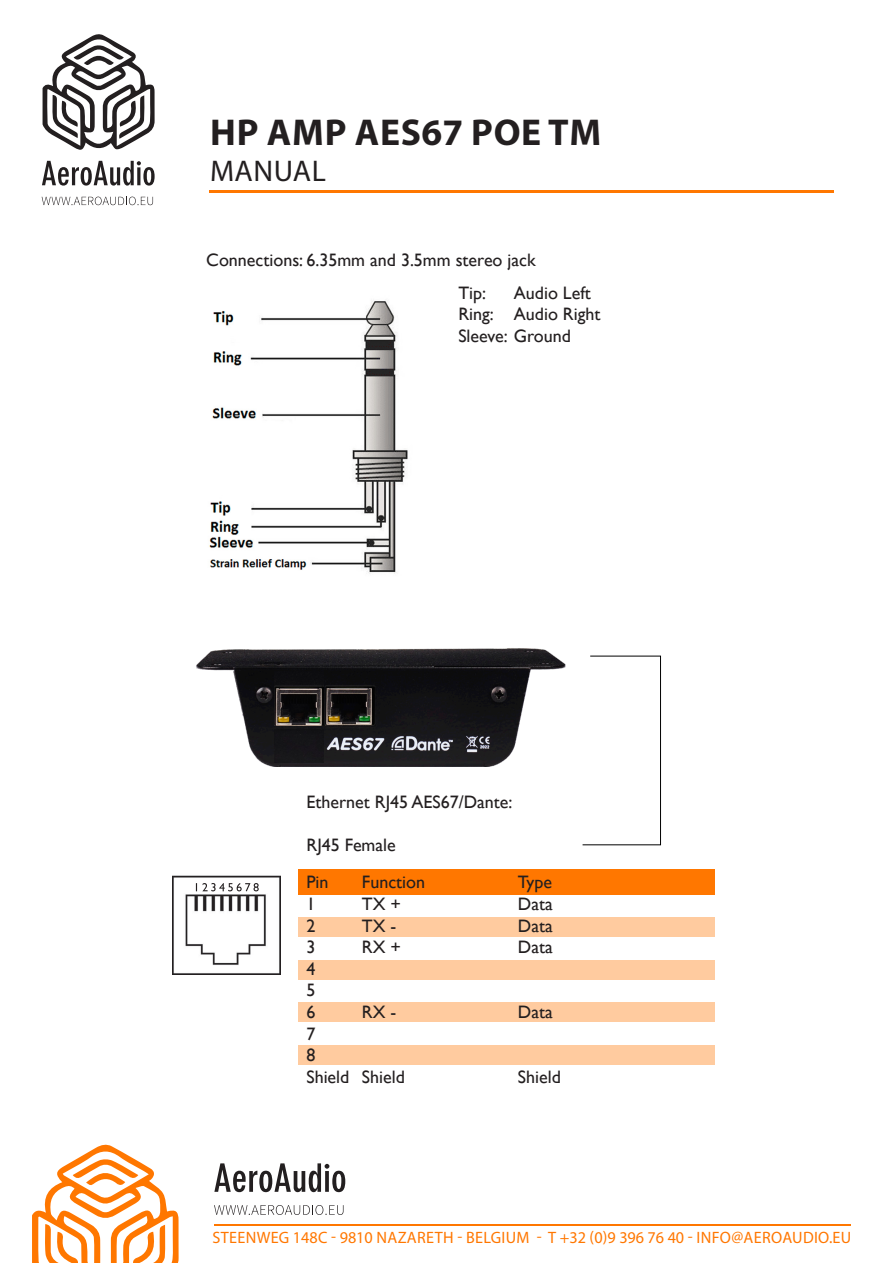
<style>
.page{position:relative;width:893px;height:1263px;background:#fff}
.page>*{position:absolute;margin:0;border:0;box-sizing:border-box;transform-origin:0 0}
.t1{font:700 37.5px "Myriad Pro";letter-spacing:.02em;color:#231f20}
.t2{font:30px "Myriad Pro";letter-spacing:.02em;color:#231f20}
.t3{font:18px "Gill Sans";color:#231f20}
.t4{font:16.5px "Myriad Pro";letter-spacing:.02em;color:#f70}
</style>
<div class="page">
<hr style="left:209px;top:190px;width:624px;height:3px;background:#f70">
<svg style="left:43px;top:34px;width:112px;height:116px"></svg>
<svg style="left:42px;top:161px;width:113px;height:25px"></svg>
<svg style="left:42px;top:197px;width:111px;height:8px"></svg>
<hr style="left:214px;top:1224px;width:636px;height:1px;background:#f70">
<svg style="left:214px;top:1163px;width:131px;height:29px"></svg>
<svg style="left:214px;top:1205px;width:129px;height:10px"></svg>
<svg style="left:32px;top:1144px;width:147px;height:119px"></svg>
<div style="left:298px;top:917px;width:417px;height:19px;background:#ffcb9f"></div>
<div style="left:298px;top:960px;width:417px;height:19px;background:#ffcb9f"></div>
<div style="left:298px;top:1002px;width:417px;height:20px;background:#ffcb9f"></div>
<div style="left:298px;top:1045px;width:417px;height:19px;background:#ffcb9f"></div>
<div style="left:298px;top:869px;width:417px;height:26px;background:#f70"></div>
<img style="left:173px;top:875px;width:108px;height:99px">
<svg style="left:196px;top:883px;width:63px;height:8px"></svg>
<img style="left:209px;top:301px;width:199px;height:273px">
<img style="left:196px;top:648px;width:370px;height:118px">
<img style="left:274px;top:671px;width:49px;height:54px">
<div style="left:274px;top:730px;width:49px;height:33px;background:#161518"></div>
<svg style="left:582px;top:655px;width:79px;height:190px"></svg>
<p class="t1" style="left:210px;top:108px;width:392px">HP AMP AES67 POE TM</p>
<p class="t2" style="left:210px;top:152px;width:117px">MANUAL</p>
<p class="t3" style="left:206px;top:249px;width:331px">Connections: 6.35mm and 3.5mm stereo jack</p>
<p class="t3" style="left:458px;top:282px;width:29px">Tip:</p>
<p class="t3" style="left:514px;top:282px;width:79px">Audio Left</p>
<p class="t3" style="left:458px;top:303px;width:144px">Ring: Audio Right</p>
<p class="t3" style="left:458px;top:325px;width:114px">Sleeve: Ground</p>
<p class="t3" style="left:306px;top:791px;width:207px">Ethernet RJ45 AES67/Dante:</p>
<p class="t3" style="left:306px;top:834px;width:91px">RJ45 Female</p>
<p class="t3" style="left:306px;top:872px;width:24px">Pin</p>
<p class="t3" style="left:362px;top:872px;width:65px">Function</p>
<p class="t3" style="left:518px;top:872px;width:36px">Type</p>
<p class="t3" style="left:306px;top:893px;width:10px">1</p>
<p class="t3" style="left:362px;top:893px;width:41px">TX +</p>
<p class="t3" style="left:518px;top:893px;width:36px">Data</p>
<p class="t3" style="left:306px;top:915px;width:10px">2</p>
<p class="t3" style="left:362px;top:915px;width:36px">TX -</p>
<p class="t3" style="left:518px;top:915px;width:36px">Data</p>
<p class="t3" style="left:306px;top:936px;width:10px">3</p>
<p class="t3" style="left:362px;top:936px;width:41px">RX +</p>
<p class="t3" style="left:518px;top:936px;width:36px">Data</p>
<p class="t3" style="left:306px;top:958px;width:10px">4</p>
<p class="t3" style="left:306px;top:980px;width:10px">5</p>
<p class="t3" style="left:306px;top:1001px;width:10px">6</p>
<p class="t3" style="left:362px;top:1001px;width:36px">RX -</p>
<p class="t3" style="left:518px;top:1001px;width:36px">Data</p>
<p class="t3" style="left:306px;top:1023px;width:10px">7</p>
<p class="t3" style="left:306px;top:1044px;width:10px">8</p>
<p class="t3" style="left:306px;top:1066px;width:100px">Shield Shield</p>
<p class="t3" style="left:518px;top:1066px;width:44px">Shield</p>
<p class="t4" style="left:212px;top:1227px;width:640px">STEENWEG 148C - 9810 NAZARETH - BELGIUM - T +32 (0)9 396 76 40 - INFO@AEROAUDIO.EU</p>
</div>
